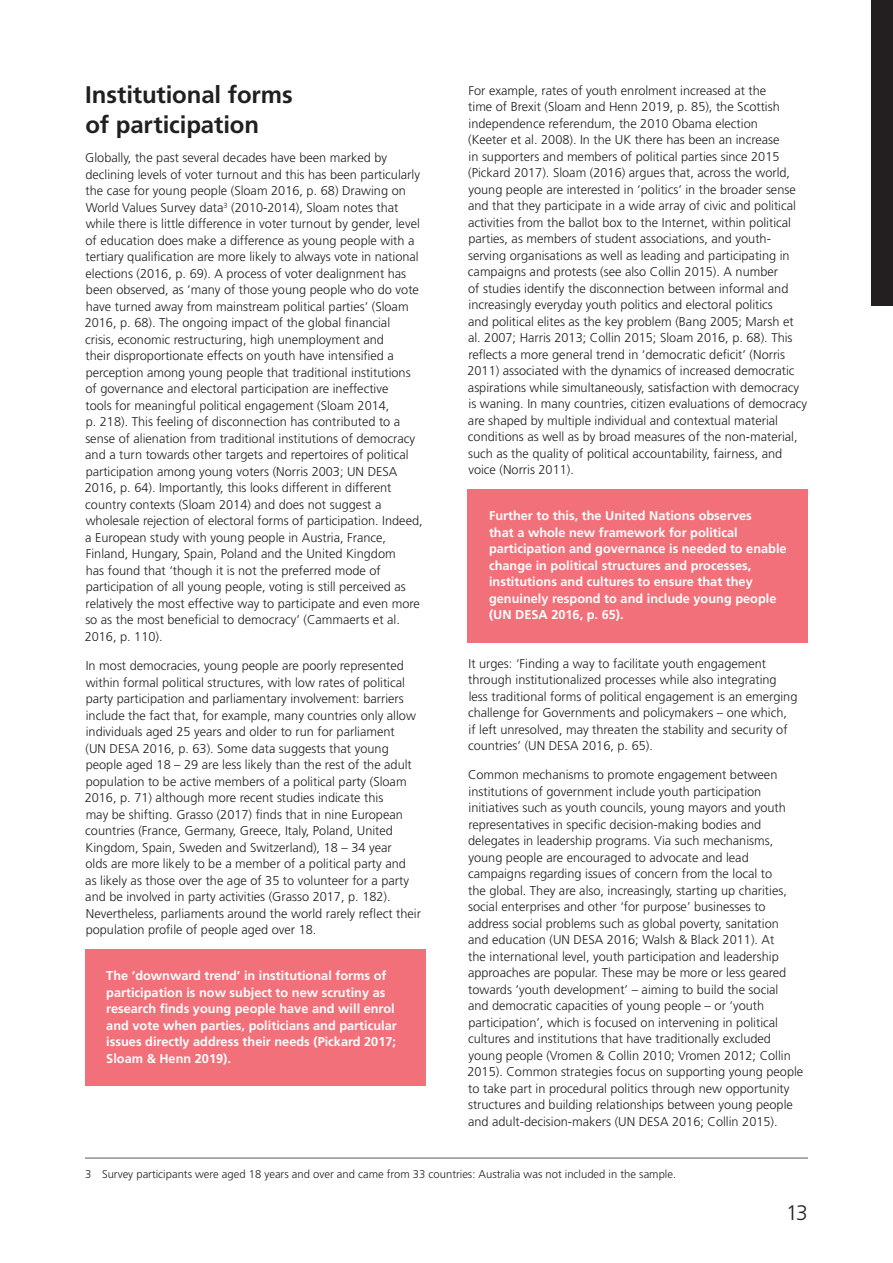
<style>
.page{position:relative;width:893px;height:1263px;background:#fff}
.page>*{position:absolute;margin:0;border:0;box-sizing:border-box;transform-origin:0 0}
.t1{font:700 24px/30px "Frutiger";letter-spacing:-.005em;color:#231f20}
.t2{font:300 21px "Frutiger";color:#231f20}
.t3{font:300 12.75px/16.5px "Frutiger";color:#231f20}
.t4{font:700 12.75px/16.5px "Frutiger";color:#fff}
.t5{font:300 11.25px "Frutiger";color:#231f20}
</style>
<div class="page">
<div style="left:85px;top:949px;width:340px;height:136px;background:#f17079"></div>
<hr style="left:85px;top:1158px;width:723px;height:1px;background:#57585a">
<div style="left:468px;top:489px;width:340px;height:153px;background:#f17079"></div>
<div style="left:872px;top:0;width:21px;height:306px;background:#231f20"></div>
<h1 class="t1" style="left:85px;top:80px;width:209px">Institutional forms of participation</h1>
<p class="t3" style="left:85px;top:150px;width:339px">Globally, the past several decades have been marked by declining levels of voter turnout and this has been particularly the case for young people (Sloam 2016, p. 68) Drawing on World Values Survey data<sup>3</sup> (2010-2014), Sloam notes that while there is little difference in voter turnout by gender, level of education does make a difference as young people with a tertiary qualification are more likely to always vote in national elections (2016, p. 69). A process of voter dealignment has been observed, as ‘many of those young people who do vote have turned away from mainstream political parties’ (Sloam 2016, p. 68). The ongoing impact of the global financial<br>crisis, economic restructuring, high unemployment and<br>their disproportionate effects on youth have intensified a perception among young people that traditional institutions of governance and electoral participation are ineffective<br>tools for meaningful political engagement (Sloam 2014,<br>p. 218). This feeling of disconnection has contributed to a sense of alienation from traditional institutions of democracy and a turn towards other targets and repertoires of political participation among young voters (Norris 2003; UN DESA 2016, p. 64). Importantly, this looks different in different country contexts (Sloam 2014) and does not suggest a wholesale rejection of electoral forms of participation. Indeed, a European study with young people in Austria, France, Finland, Hungary, Spain, Poland and the United Kingdom<br>has found that ‘though it is not the preferred mode of participation of all young people, voting is still perceived as relatively the most effective way to participate and even more so as the most beneficial to democracy’ (Cammaerts et al.<br>2016, p. 110).</p>
<p class="t3" style="left:85px;top:658px;width:338px">In most democracies, young people are poorly represented within formal political structures, with low rates of political party participation and parliamentary involvement: barriers include the fact that, for example, many countries only allow individuals aged 25 years and older to run for parliament<br>(UN DESA 2016, p. 63). Some data suggests that young people aged 18 – 29 are less likely than the rest of the adult population to be active members of a political party (Sloam 2016, p. 71) although more recent studies indicate this<br>may be shifting. Grasso (2017) finds that in nine European countries (France, Germany, Greece, Italy, Poland, United Kingdom, Spain, Sweden and Switzerland), 18 – 34 year<br>olds are more likely to be a member of a political party and<br>as likely as those over the age of 35 to volunteer for a party and be involved in party activities (Grasso 2017, p. 182).<br>Nevertheless, parliaments around the world rarely reflect their population profile of people aged over 18.</p>
<p class="t4" style="left:106px;top:968px;width:292px">The ‘downward trend’ in institutional forms of participation is now subject to new scrutiny as research finds young people have and will enrol and vote when parties, politicians and particular issues directly address their needs (Pickard 2017; Sloam &amp; Henn 2019).</p>
<p class="t3" style="left:467px;top:82px;width:341px">For example, rates of youth enrolment increased at the<br>time of Brexit (Sloam and Henn 2019, p. 85), the Scottish independence referendum, the 2010 Obama election<br>(Keeter et al. 2008). In the UK there has been an increase<br>in supporters and members of political parties since 2015 (Pickard 2017). Sloam (2016) argues that, across the world, young people are interested in ‘politics’ in the broader sense and that they participate in a wide array of civic and political activities from the ballot box to the Internet, within political parties, as members of student associations, and youth&shy;serving organisations as well as leading and participating in campaigns and protests (see also Collin 2015). A number<br>of studies identify the disconnection between informal and increasingly everyday youth politics and electoral politics<br>and political elites as the key problem (Bang 2005; Marsh et al. 2007; Harris 2013; Collin 2015; Sloam 2016, p. 68). This reflects a more general trend in ‘democratic deficit’ (Norris 2011) associated with the dynamics of increased democratic aspirations while simultaneously, satisfaction with democracy is waning. In many countries, citizen evaluations of democracy are shaped by multiple individual and contextual material conditions as well as by broad measures of the non-material, such as the quality of political accountability, fairness, and voice (Norris 2011).</p>
<p class="t4" style="left:489px;top:508px;width:299px">Further to this, the United Nations observes<br>that a whole new framework for political participation and governance is needed to enable change in political structures and processes, institutions and cultures to ensure that they genuinely respond to and include young people (UN DESA 2016, p. 65).</p>
<p class="t3" style="left:468px;top:655px;width:331px">It urges: ‘Finding a way to facilitate youth engagement through institutionalized processes while also integrating less traditional forms of political engagement is an emerging challenge for Governments and policymakers – one which,<br>if left unresolved, may threaten the stability and security of countries’ (UN DESA 2016, p. 65).</p>
<p class="t3" style="left:467px;top:767px;width:337px">Common mechanisms to promote engagement between institutions of government include youth participation initiatives such as youth councils, young mayors and youth representatives in specific decision-making bodies and delegates in leadership programs. Via such mechanisms, young people are encouraged to advocate and lead campaigns regarding issues of concern from the local to<br>the global. They are also, increasingly, starting up charities, social enterprises and other ‘for purpose’ businesses to address social problems such as global poverty, sanitation<br>and education (UN DESA 2016; Walsh &amp; Black 2011). At<br>the international level, youth participation and leadership approaches are popular. These may be more or less geared towards ‘youth development’ – aiming to build the social<br>and democratic capacities of young people – or ‘youth participation’, which is focused on intervening in political cultures and institutions that have traditionally excluded young people (Vromen &amp; Collin 2010; Vromen 2012; Collin 2015). Common strategies focus on supporting young people to take part in procedural politics through new opportunity structures and building relationships between young people and adult-decision-makers (UN DESA 2016; Collin 2015).</p>
<p class="t5" style="left:85px;top:1168px;width:593px">3 Survey participants were aged 18 years and over and came from 33 countries: Australia was not included in the sample.</p>
<h2 class="t2" style="left:786px;top:1201px;width:23px">13</h2>
</div>
